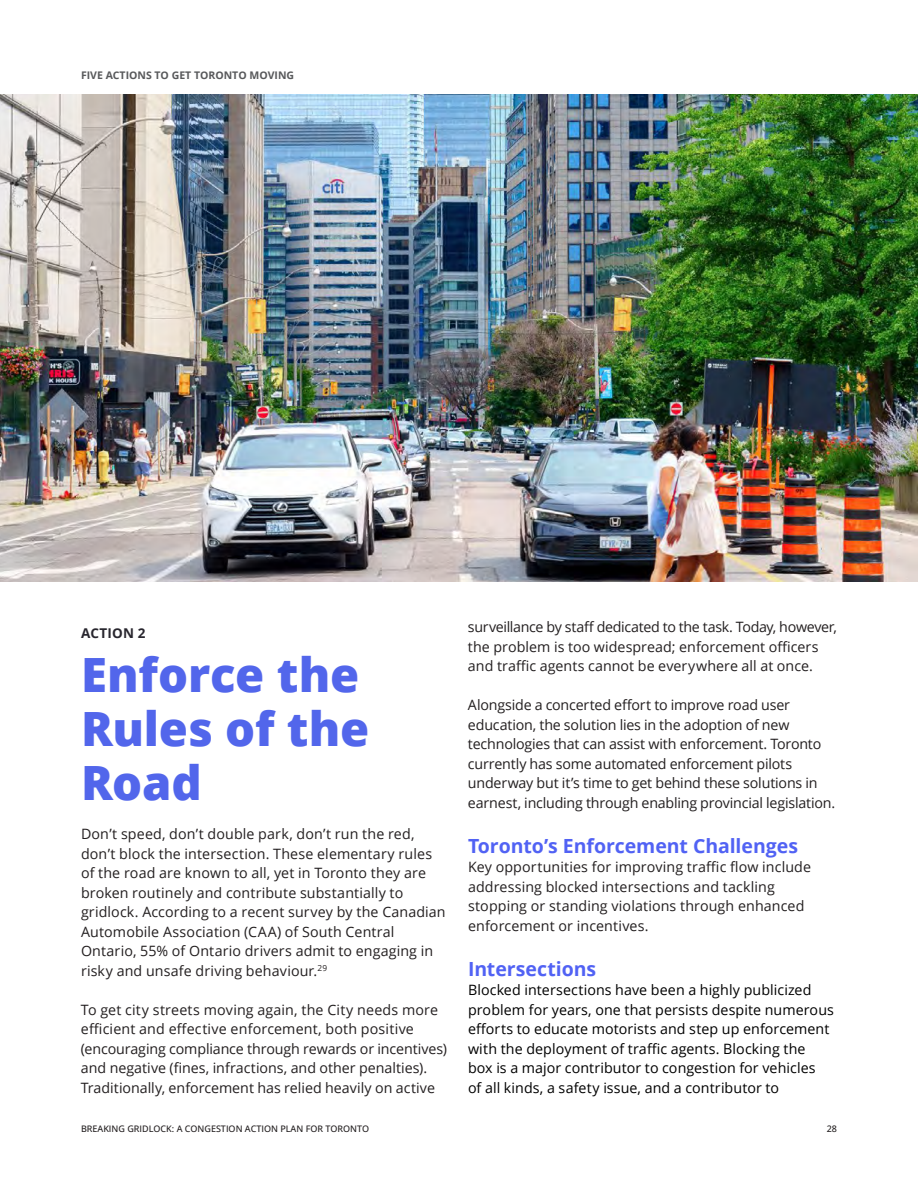
<style>
.page{position:relative;width:918px;height:1188px;background:#fff}
.page>*{position:absolute;margin:0;border:0;box-sizing:border-box;transform-origin:0 0}
.t1{font:800 47.25px/54px "Open Sans";letter-spacing:-.005em;color:#5266eb}
.t2{font:700 19.5px "Open Sans";letter-spacing:-.005em;color:#5162f4}
.t3{font:14.25px/19.5px "Open Sans";letter-spacing:.005em;color:#231f20}
.t4{font:14.25px/19.5px "Open Sans";letter-spacing:-.015em;color:#231f20}
.t5{font:14.25px/19.5px "Open Sans";letter-spacing:.005em;color:#000}
.t6{font:700 13.5px "Open Sans";letter-spacing:.015em;color:#28262e}
.t7{font:700 10.5px "Open Sans";color:#58595b}
.t8{font:500 9px "Open Sans";color:#231f20}
</style>
<div class="page">
<img style="left:0;top:94px;width:918px;height:487px">
<p class="t7" style="left:81px;top:68px;width:12px">Five</p>
<p class="t7" style="left:106px;top:68px;width:8px">actions</p>
<p class="t7" style="left:155px;top:68px;width:25px">to get</p>
<p class="t7" style="left:194px;top:68px;width:9px">toronto</p>
<p class="t7" style="left:249px;top:68px;width:9px">moving</p>
<p class="t6" style="left:81px;top:624px;width:66px">ACTION 2</p>
<h1 class="t1" style="left:81px;top:646px;width:290px">Enforce the<br>Rules of the<br>Road</h1>
<p class="t3" style="left:81px;top:824px;width:366px">Don’t speed, don’t double park, don’t run the red, don’t block the intersection. These elementary rules of the road are known to all, yet in Toronto they are broken routinely and contribute substantially to gridlock. According to a recent survey by the Canadian Automobile Association (CAA) of South Central Ontario, 55% of Ontario drivers admit to engaging in risky and unsafe driving behaviour.<sup>29</sup></p>
<p class="t3" style="left:81px;top:1000px;width:367px">To get city streets moving again, the City needs more efficient and effective enforcement, both positive (encouraging compliance through rewards or incentives) and negative (fines, infractions, and other penalties).<br>Traditionally, enforcement has relied heavily on active</p>
<p class="t8" style="left:81px;top:1122px;width:290px">BREAKING GRIDLOCK: A CONGESTION ACTION PLAN FOR TORONTO</p>
<p class="t3" style="left:468px;top:617px;width:370px">surveillance by staff dedicated to the task. Today, however, the problem is too widespread; enforcement officers and traffic agents cannot be everywhere all at once.</p>
<p class="t4" style="left:468px;top:695px;width:369px">Alongside a concerted effort to improve road user education, the solution lies in the adoption of new technologies that can assist with enforcement. Toronto currently has some automated enforcement pilots underway but it’s time to get behind these solutions in earnest, including through enabling provincial legislation.</p>
<h2 class="t2" style="left:468px;top:832px;width:332px">Toronto’s Enforcement Challenges</h2>
<p class="t3" style="left:468px;top:857px;width:345px">Key opportunities for improving traffic flow include addressing blocked intersections and tackling stopping or standing violations through enhanced enforcement or incentives.</p>
<h2 class="t2" style="left:468px;top:955px;width:130px">Intersections</h2>
<p class="t5" style="left:468px;top:980px;width:367px">Blocked intersections have been a highly publicized problem for years, one that persists despite numerous efforts to educate motorists and step up enforcement with the deployment of traffic agents. Blocking the<br>box is a major contributor to congestion for vehicles<br>of all kinds, a safety issue, and a contributor to</p>
<p class="t8" style="left:827px;top:1122px;width:12px">28</p>
</div>
